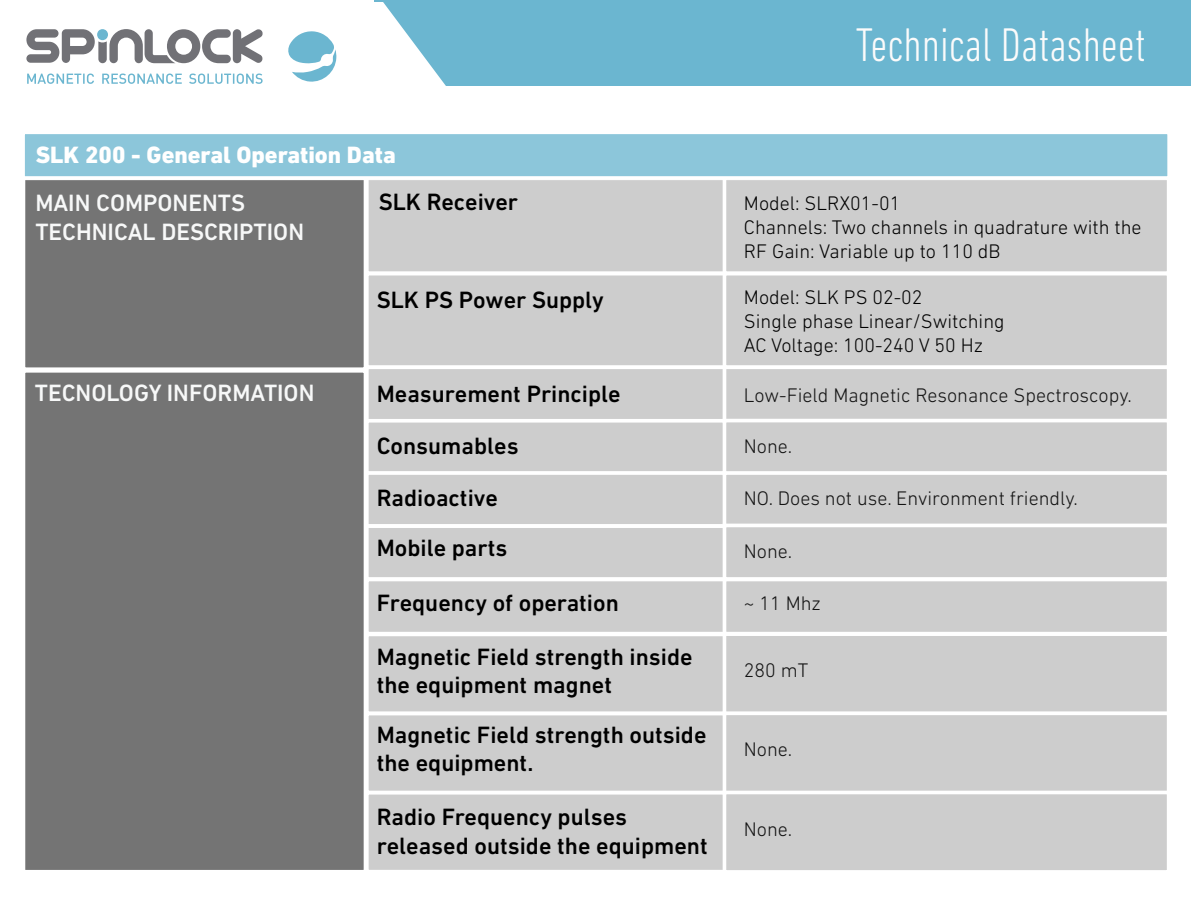
<style>
.page{position:relative;width:1191px;height:908px;background:#fff}
.page>*{position:absolute;margin:0;border:0;box-sizing:border-box;transform-origin:0 0}
.t1{font:300 condensed 48px "DIN Next LT Pro";color:#fbfbfb}
.t2{font:500 24px/28.8px "DIN Next LT Pro";color:#000}
.t3{font:500 24px/28.8px "DIN Next LT Pro";color:#f7f8f8}
.t4{font:800 24px "DIN Next LT Pro";color:#fff}
.t5{font:300 20px/24px "DIN Next LT Pro";color:#000}
.t6{font:300 20px "DIN Next LT Pro";color:#131313}
</style>
<div class="page">
<div style="left:365px;top:176px;width:362px;height:99px;background:#cdcdcd;border:4px solid #fff"></div>
<div style="left:722px;top:176px;width:448px;height:99px;background:#cdcdcd;border:4px solid #fff"></div>
<div style="left:365px;top:272px;width:362px;height:97px;background:#cdcdcd;border:4px solid #fff"></div>
<div style="left:722px;top:272px;width:448px;height:97px;background:#cdcdcd;border:4px solid #fff"></div>
<div style="left:22px;top:176px;width:345px;height:195px;background:#747474;border:4px solid #fff"></div>
<div style="left:22px;top:369px;width:345px;height:504px;background:#747474;border:4px solid #fff"></div>
<div style="left:374px;top:1px;width:816px;height:85px;background:#6bb6d0"></div>
<div style="left:21px;top:130px;width:1150px;height:50px;background:#8cc6da;border:4px solid #fff"></div>
<svg style="left:101px;top:2px;width:345px;height:84px"></svg>
<svg style="left:27px;top:73px;width:235px;height:11px"></svg>
<svg style="left:26px;top:29px;width:237px;height:34px"></svg>
<svg style="left:287px;top:31px;width:49px;height:51px"></svg>
<div style="left:365px;top:365px;width:362px;height:58px;background:#cdcdcd;border:4px solid #fff"></div>
<div style="left:365px;top:419px;width:362px;height:56px;background:#cdcdcd;border:4px solid #fff"></div>
<div style="left:365px;top:471px;width:362px;height:56px;background:#cdcdcd;border:4px solid #fff"></div>
<div style="left:365px;top:524px;width:362px;height:56px;background:#cdcdcd;border:4px solid #fff"></div>
<div style="left:365px;top:577px;width:362px;height:58px;background:#cdcdcd;border:4px solid #fff"></div>
<div style="left:365px;top:632px;width:362px;height:82px;background:#cdcdcd;border:4px solid #fff"></div>
<div style="left:365px;top:711px;width:362px;height:83px;background:#cdcdcd;border:4px solid #fff"></div>
<div style="left:365px;top:790px;width:362px;height:83px;background:#cdcdcd;border:4px solid #fff"></div>
<div style="left:722px;top:365px;width:448px;height:58px;background:#cdcdcd;border:4px solid #fff"></div>
<div style="left:722px;top:418px;width:448px;height:57px;background:#cdcdcd;border:4px solid #fff"></div>
<div style="left:722px;top:471px;width:448px;height:56px;background:#cdcdcd;border:4px solid #fff"></div>
<div style="left:722px;top:523px;width:448px;height:57px;background:#cdcdcd;border:4px solid #fff"></div>
<div style="left:722px;top:577px;width:448px;height:58px;background:#cdcdcd;border:4px solid #fff"></div>
<div style="left:722px;top:632px;width:448px;height:83px;background:#cdcdcd;border:4px solid #fff"></div>
<div style="left:722px;top:711px;width:448px;height:83px;background:#cdcdcd;border:4px solid #fff"></div>
<div style="left:722px;top:790px;width:448px;height:83px;background:#cdcdcd;border:4px solid #fff"></div>
<p class="t4" style="left:36px;top:140px;width:361px">SLK 200 - General Operation Data</p>
<p class="t3" style="left:35px;top:189px;width:270px">MAIN COMPONENTS<br>TECHNICAL DESCRIPTION</p>
<p class="t3" style="left:35px;top:378px;width:281px">TECNOLOGY INFORMATION</p>
<p class="t2" style="left:379px;top:187px;width:141px">SLK Receiver</p>
<p class="t2" style="left:377px;top:285px;width:228px">SLK PS Power Supply</p>
<p class="t2" style="left:377px;top:368px;width:245px;line-height:52px">Measurement Principle<br>Consumables<br>Radioactive</p>
<p class="t2" style="left:377px;top:533px;width:132px">Mobile parts</p>
<p class="t2" style="left:377px;top:587px;width:244px">Frequency of operation</p>
<p class="t2" style="left:377px;top:641px;width:317px">Magnetic Field strength inside the equipment magnet</p>
<p class="t2" style="left:377px;top:719px;width:331px">Magnetic Field strength outside the equipment.</p>
<p class="t2" style="left:377px;top:801px;width:332px">Radio Frequency pulses released outside the equipment</p>
<h1 class="t1" style="left:856px;top:17px;width:291px">Technical Datasheet</h1>
<p class="t5" style="left:744px;top:191px;width:399px">Model: SLRX01-01<br>Channels: Two channels in quadrature with the<br>RF Gain: Variable up to 110 dB</p>
<p class="t5" style="left:744px;top:285px;width:262px">Model: SLK PS 02-02<br>Single phase Linear/Switching<br>AC Voltage: 100-240 V 50 Hz</p>
<p class="t6" style="left:744px;top:383px;width:389px">Low-Field Magnetic Resonance Spectroscopy.</p>
<p class="t6" style="left:744px;top:434px;width:50px">None.</p>
<p class="t6" style="left:744px;top:486px;width:335px">NO. Does not use. Environment friendly.</p>
<p class="t6" style="left:744px;top:539px;width:50px">None.</p>
<p class="t6" style="left:744px;top:592px;width:79px">~ 11 Mhz</p>
<p class="t6" style="left:744px;top:658px;width:66px">280 mT</p>
<p class="t6" style="left:744px;top:737px;width:50px">None.</p>
<p class="t6" style="left:744px;top:817px;width:50px">None.</p>
</div>
